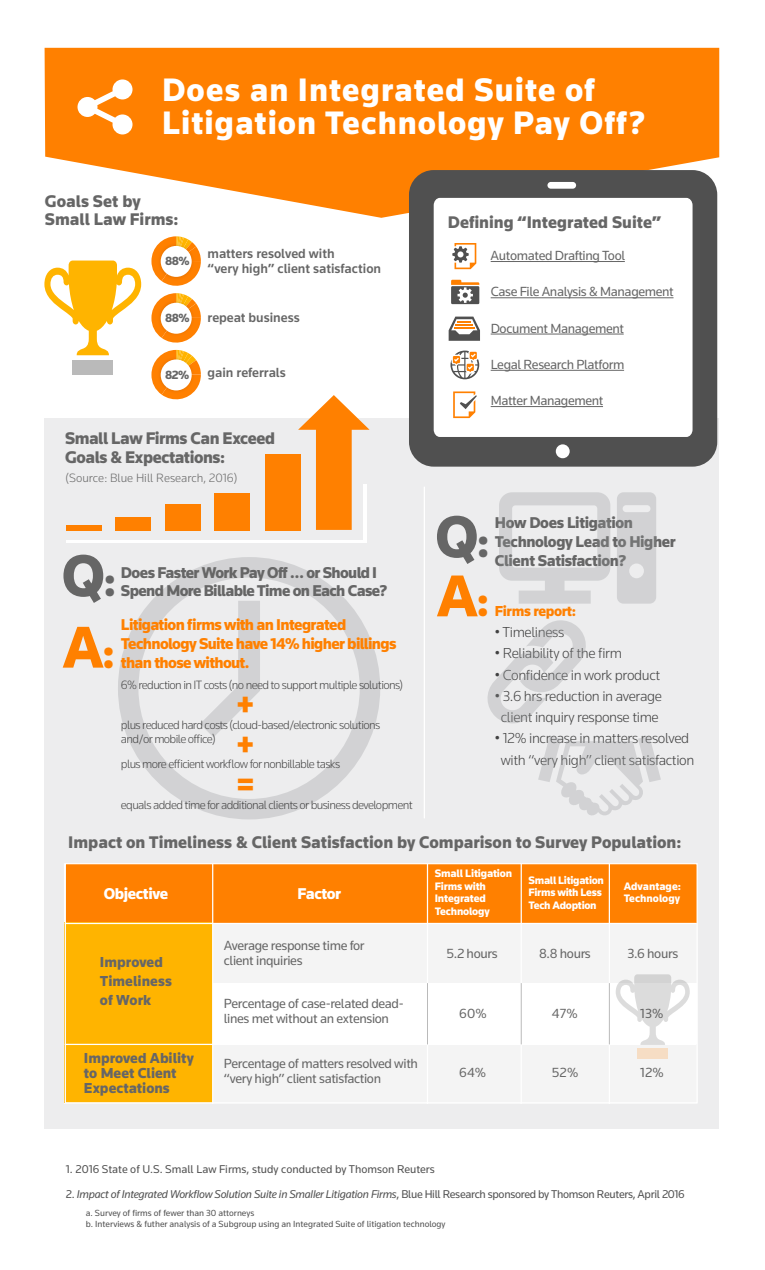
<style>
.page{position:relative;width:765px;height:1270px;background:#fff}
.page>*{position:absolute;margin:0;border:0;box-sizing:border-box;transform-origin:0 0}
.t1{font:900 61.25px/71.5px "Knowledge";color:#666}
.t2{font:900 61.25px "Knowledge";color:#ff8000}
.t3{font:900 33.75px/32.5px "Knowledge";letter-spacing:.03em;color:#fff}
.t4{font:900 32.5px/40.4px "Knowledge";color:#ff8000;text-align:justify}
.t5{font:900 17.5px/18.8px "Knowledge";color:#666}
.t6{font:900 17.5px/18.8px "Knowledge";letter-spacing:-.025em;color:#666}
.t7{font:900 16.25px/18.8px "Knowledge";letter-spacing:-.03em;color:#666}
.t8{font:900 16.25px/18.8px "Knowledge";letter-spacing:-.04em;color:#ff8000}
.t9{font:900 16.25px "Knowledge";letter-spacing:-.025em;color:#fff}
.t10{font:300 15px/21.2px "Knowledge";letter-spacing:-.025em;color:#424242;text-align:center}
.t11{font:900 15px/18.8px "Knowledge";color:#666}
.t12{font:900 15px "Knowledge";letter-spacing:-.025em;color:#ff8000}
.t13{font:13.75px/15px "Knowledge";letter-spacing:-.025em;color:#666}
.t14{font:500 13.75px/15px "Knowledge";color:#666}
.t15{font:300 12.5px/13.8px "Knowledge";letter-spacing:-.05em;color:#474747}
.t16{font:300 12.5px "Knowledge";color:#666}
.t17{font:900 12.38px "Knowledge";color:#666}
.t18{font:italic 11.75px "Knowledge";letter-spacing:-.025em;color:#505050}
.t19{font:11.75px "Knowledge";color:#505050}
.t20{font:900 11.25px/12.5px "Knowledge";letter-spacing:-.015em;color:#fff}
.t21{font:9.25px/11px "Knowledge";color:#505050}
.s1{font-size:45px}
.s2{color:#ff8000}
.s3{font-size:45px;color:#ff8000}
.s4{font-style:normal}
</style>
<div class="page">
<div style="left:44px;top:418px;width:675px;height:710px;background:#ededee"></div>
<svg style="left:118px;top:557px;width:262px;height:262px"></svg>
<svg style="left:200px;top:601px;width:60px;height:136px"></svg>
<svg style="left:45px;top:48px;width:674px;height:170px;background:#fe8e1c"></svg>
<svg style="left:409px;top:170px;width:308px;height:296px"></svg>
<svg style="left:452px;top:243px;width:24px;height:26px"></svg>
<svg style="left:451px;top:280px;width:28px;height:24px"></svg>
<svg style="left:449px;top:316px;width:31px;height:25px"></svg>
<svg style="left:450px;top:350px;width:29px;height:29px"></svg>
<svg style="left:453px;top:391px;width:24px;height:27px"></svg>
<svg style="left:151px;top:236px;width:50px;height:164px"></svg>
<img style="left:156px;top:354px;width:41px;height:41px">
<div style="left:161px;top:359px;width:31px;height:31px;background:#fff;border-radius:50%"></div>
<div style="left:73px;top:360px;width:40px;height:14px;background:#bababa"></div>
<svg style="left:44px;top:260px;width:97px;height:95px"></svg>
<div style="left:115px;top:518px;width:36px;height:13px;background:#ff8000"></div>
<div style="left:66px;top:526px;width:36px;height:5px;background:#ff8000"></div>
<div style="left:215px;top:494px;width:35px;height:37px;background:#ff8000"></div>
<div style="left:165px;top:505px;width:36px;height:26px;background:#ff8000"></div>
<div style="left:265px;top:454px;width:36px;height:77px;background:#ff8000"></div>
<svg style="left:298px;top:395px;width:72px;height:135px"></svg>
<hr style="left:66px;top:540px;width:298px;height:3px;background:#fff">
<hr style="left:363px;top:485px;width:3px;height:58px;background:#fff">
<hr style="left:424px;top:486px;width:1px;height:332px;background:#fff">
<div style="left:64px;top:863px;width:633px;height:240px;background:#fff;border:1px solid #fff"></div>
<div style="left:65px;top:863px;width:632px;height:59px;background:#ff8000"></div>
<div style="left:65px;top:923px;width:632px;height:60px;background:#f4f4f4"></div>
<div style="left:65px;top:1044px;width:632px;height:60px;background:#f4f4f4"></div>
<div style="left:65px;top:922px;width:148px;height:181px;background:#ffb400"></div>
<hr style="left:65px;top:1043px;width:632px;height:2px;background:#fff">
<hr style="left:212px;top:864px;width:1px;height:240px;background:#fff">
<hr style="left:609px;top:864px;width:1px;height:240px;background:#fff">
<hr style="left:521px;top:864px;width:1px;height:240px;background:#fff">
<hr style="left:427px;top:864px;width:1px;height:240px;background:#fff">
<hr style="left:609px;top:983px;width:1px;height:61px;background:#bababa">
<hr style="left:521px;top:983px;width:1px;height:61px;background:#bababa">
<hr style="left:427px;top:983px;width:1px;height:61px;background:#bababa">
<hr style="left:65px;top:923px;width:632px;height:1px;background:#fff">
<div style="left:65px;top:863px;width:633px;height:240px;border:1px solid #fff"></div>
<hr style="left:491px;top:261px;width:134px;height:1px;background:#666">
<hr style="left:491px;top:297px;width:183px;height:1px;background:#666">
<hr style="left:491px;top:334px;width:133px;height:1px;background:#666">
<hr style="left:491px;top:370px;width:133px;height:1px;background:#666">
<hr style="left:491px;top:406px;width:112px;height:1px;background:#666">
<svg style="left:499px;top:492px;width:111px;height:111px"></svg>
<svg style="left:617px;top:492px;width:39px;height:111px;background:#d4d4d6"></svg>
<svg style="left:538px;top:736px;width:123px;height:79px"></svg>
<svg style="left:488px;top:620px;width:98px;height:103px"></svg>
<div style="left:637px;top:1048px;width:31px;height:11px;background:#f6ddc4"></div>
<svg style="left:616px;top:974px;width:74px;height:71px"></svg>
<svg style="left:78px;top:79px;width:55px;height:55px"></svg>
<h2 class="t3" style="left:162px;top:73px;width:484px">Does an Integrated Suite of<br>Litigation Technology Pay Off?</h2>
<p class="t5" style="left:45px;top:191px;width:135px">Goals Set by<br>Small Law Firms:</p>
<p class="t17" style="left:165px;top:253px;width:26px">88%</p>
<p class="t17" style="left:165px;top:310px;width:26px">88%</p>
<p class="t17" style="left:165px;top:367px;width:25px">82%</p>
<p class="t14" style="left:208px;top:245px;width:175px">matters resolved with<br>“very high” client satisfaction</p>
<p class="t14" style="left:208px;top:309px;width:94px">repeat business</p>
<p class="t14" style="left:208px;top:364px;width:80px">gain referrals</p>
<p class="t6" style="left:65px;top:429px;width:212px">Small Law Firms Can Exceed<br>Goals &amp; Expectations:</p>
<p class="t16" style="left:66px;top:470px;width:173px">(Source: Blue Hill Research, 2016)</p>
<h1 class="t1" style="left:62px;top:539px;width:56px">Q<span class="s1">:<br></span><span class="s2">A</span><span class="s3">:</span></h1>
<p class="t7" style="left:121px;top:562px;width:268px">Does Faster Work Pay Off … or Should I<br>Spend More Billable Time on Each Case?</p>
<p class="t8" style="left:121px;top:615px;width:277px">Litigation firms with an Integrated<br>Technology Suite have 14% higher billings than those without.</p>
<p class="t15" style="left:121px;top:677px;width:284px">6% reduction in IT costs (no need to support multiple solutions)</p>
<p class="t15" style="left:121px;top:717px;width:261px">plus reduced hard costs (cloud-based/electronic solutions and/or mobile office)</p>
<p class="t15" style="left:121px;top:756px;width:221px">plus more efficient workflow for nonbillable tasks</p>
<p class="t15" style="left:121px;top:797px;width:293px">equals added time for additional clients or business development</p>
<h3 class="t4" style="left:237px;top:683px;width:20px">+ + =</h3>
<p class="t5" style="left:448px;top:212px;width:215px">Defining “Integrated Suite”</p>
<p class="t13" style="left:491px;top:248px;width:136px">Automated Drafting Tool</p>
<p class="t13" style="left:491px;top:284px;width:185px">Case File Analysis &amp; Management</p>
<p class="t13" style="left:491px;top:320px;width:135px">Document Management</p>
<p class="t13" style="left:491px;top:356px;width:135px">Legal Research Platform</p>
<p class="t13" style="left:491px;top:393px;width:114px">Matter Management</p>
<h1 class="t1" style="left:435px;top:500px;width:56px">Q<span class="s1">:</span></h1>
<p class="t7" style="left:495px;top:513px;width:182px">How Does Litigation<br>Technology Lead to Higher<br>Client Satisfaction?</p>
<p class="t12" style="left:495px;top:601px;width:83px">Firms report:</p>
<p class="t10" style="left:495px;top:621px;width:71px">• Timeliness</p>
<p class="t10" style="left:495px;top:642px;width:129px">• Reliability of the firm</p>
<p class="t10" style="left:495px;top:663px;width:167px">• Confidence in work product</p>
<p class="t10" style="left:495px;top:685px;width:168px">• 3.6 hrs reduction in average client inquiry response time</p>
<p class="t10" style="left:495px;top:727px;width:201px">• 12% increase in matters resolved with “very high” client satisfaction</p>
<h1 class="t2" style="left:437px;top:558px;width:54px">A<span class="s1">:</span></h1>
<p class="t5" style="left:68px;top:832px;width:615px">Impact on Timeliness &amp; Client Satisfaction by Comparison to Survey Population:</p>
<p class="t9" style="left:104px;top:883px;width:66px">Objective</p>
<p class="t9" style="left:298px;top:883px;width:45px">Factor</p>
<p class="t20" style="left:435px;top:867px;width:79px">Small Litigation<br>Firms with<br>Integrated<br>Technology</p>
<p class="t20" style="left:529px;top:874px;width:77px">Small Litigation<br>Firms with Less<br>Tech Adoption</p>
<p class="t20" style="left:624px;top:879px;width:59px">Advantage:<br>Technology</p>
<p class="t11" style="left:100px;top:952px;width:74px">Improved<br>Timeliness of Work</p>
<p class="t11" style="left:84px;top:1050px;width:111px;line-height:15px">Improved Ability to Meet Client<br>Expectations</p>
<p class="t13" style="left:224px;top:937px;width:142px">Average response time for client inquiries</p>
<p class="t13" style="left:447px;top:945px;width:53px">5.2 hours</p>
<p class="t13" style="left:539px;top:945px;width:53px">8.8 hours</p>
<p class="t13" style="left:627px;top:945px;width:52px">3.6 hours</p>
<p class="t13" style="left:224px;top:996px;width:181px">Percentage of case-related dead&shy;lines met without an extension</p>
<p class="t13" style="left:224px;top:1056px;width:196px">Percentage of matters resolved with “very high” client satisfaction</p>
<p class="t13" style="left:459px;top:1006px;width:29px">60%</p>
<p class="t13" style="left:552px;top:1006px;width:27px">47%</p>
<p class="t13" style="left:640px;top:1006px;width:25px">13%</p>
<p class="t13" style="left:459px;top:1064px;width:28px">64%</p>
<p class="t13" style="left:552px;top:1064px;width:28px">52%</p>
<p class="t13" style="left:640px;top:1064px;width:25px">12%</p>
<p class="t19" style="left:66px;top:1162px;width:370px">1. 2016 State of U.S. Small Law Firms, study conducted by Thomson Reuters</p>
<p class="t18" style="left:66px;top:1186px;width:620px"><span class="s4">2.</span> Impact of Integrated Workflow Solution Suite in Smaller Litigation Firms<span class="s4">, Blue Hill Research sponsored by Thomson Reuters, April 2016</span></p>
<p class="t21" style="left:86px;top:1207px;width:361px">a. Survey of firms of fewer than 30 attorneys<br>b. Interviews &amp; futher analysis of a Subgroup using an Integrated Suite of litigation technology</p>
</div>
